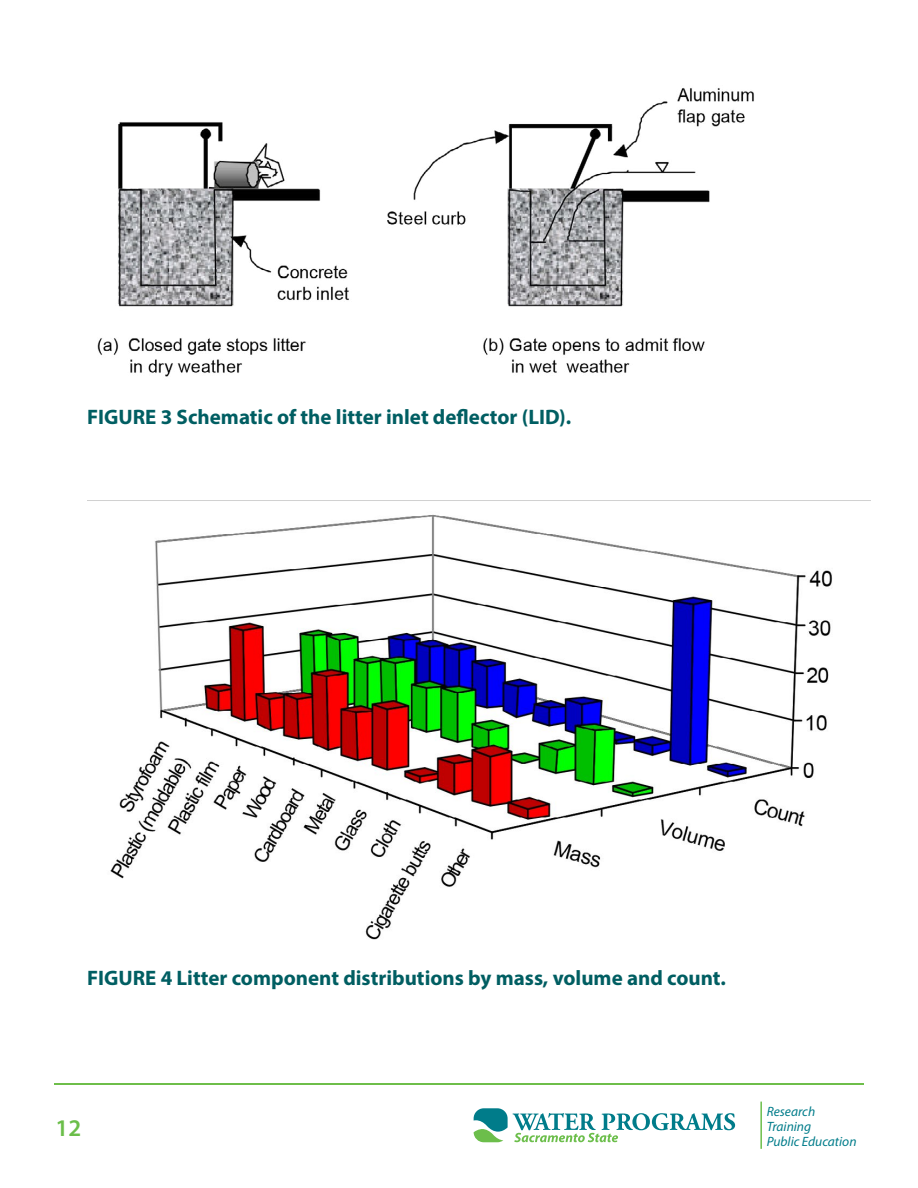
<style>
.page{position:relative;width:918px;height:1188px;background:#fff}
.page>*{position:absolute;margin:0;border:0;box-sizing:border-box;transform-origin:0 0}
.t1{font:600 24px "Myriad Pro";color:#6bbe4a}
.basic_p{font:700 21px "Myriad Pro";color:#005e62}
.t2{font:italic 13.5px/15px "Myriad Pro";color:#007c8a}
</style>
<div class="page">
<hr style="left:760px;top:1102px;width:2px;height:47px;background:#6cbe4b">
<svg style="left:474px;top:1108px;width:261px;height:34px"></svg>
<hr style="left:54px;top:1084px;width:810px;height:1px;background:#6ebe4a">
<img style="left:97px;top:88px;width:657px;height:289px">
<img style="left:87px;top:500px;width:784px;height:440px">
<p class="basic_p" style="left:87px;top:403px;width:486px">FIGURE 3 Schematic of the litter inlet deflector (LID).</p>
<p class="basic_p" style="left:87px;top:965px;width:640px">FIGURE 4 Litter component distributions by mass, volume and count.</p>
<p class="t1" style="left:56px;top:1112px;width:27px">12</p>
<p class="t2" style="left:767px;top:1104px;width:91px">Research<br>Training<br>Public Education</p>
</div>
